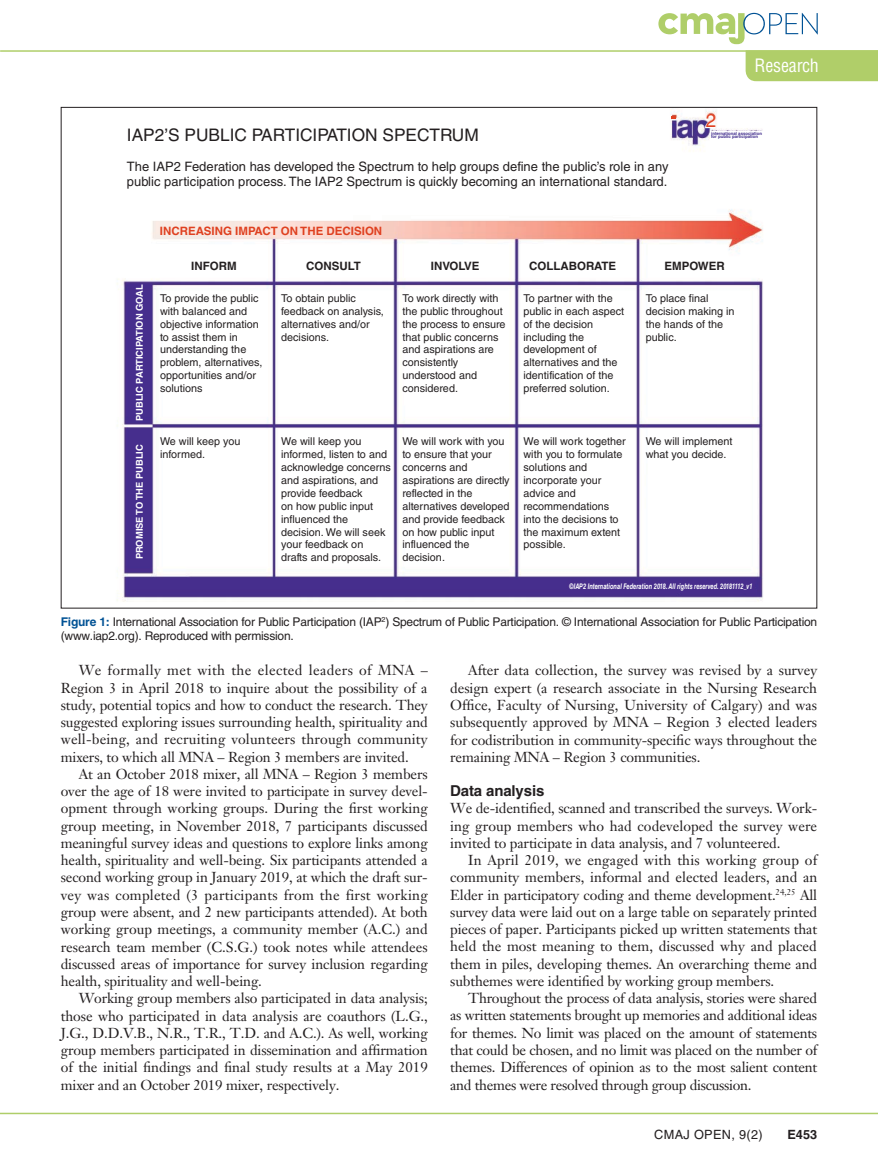
<style>
.page{position:relative;width:878px;height:1175px;background:#fff}
.page>*{position:absolute;margin:0;border:0;box-sizing:border-box;transform-origin:0 0}
.t1{font:18.75px "Helvetica LT Std";color:#df4020}
.t2{font:condensed 18px "Helvetica LT Std";letter-spacing:-.01em;color:#fff}
.t3{font:17.25px "Helvetica LT Std";color:#231f20}
.t4{font:700 15px "Helvetica LT Std";letter-spacing:-.01em;color:#231f20}
.t5{font:14.25px/17.2px "Janson Text LT Std";letter-spacing:-.01em;color:#231f20;text-align:justify}
.t6{font:12.9px/15.6px "Helvetica LT Std";color:#231f20}
.t7{font:12.75px "Helvetica LT Std";letter-spacing:.025em;color:#231f20}
.t8{font:700 12.75px "Helvetica LT Std";color:#231f20}
.t9{font:12px/14.2px "Helvetica LT Std";letter-spacing:-.02em;color:#231f20}
.t10{font:700 11.55px "Helvetica LT Std";color:#231f20}
.t11{font:700 11.55px "Helvetica LT Std";color:#df4020}
.t12{font:10.8px/12.9px "Helvetica LT Std";color:#231f20}
.t13{font:700 9.3px "Helvetica LT Std";color:#fff}
.t14{font:italic 700 7.65px "Helvetica LT Std";color:#fff;scale:.74 1}
.t15{font:700 4.35px/3.6px "Helvetica LT Std";color:#432f8e}
.s1{font-weight:700;color:#005295}
</style>
<div class="page">
<hr style="left:0;top:1112px;width:878px;height:2px;background:#afce69">
<svg style="left:658px;top:13px;width:159px;height:31px"></svg>
<hr style="left:0;top:50px;width:878px;height:2px;background:#afce69">
<div style="left:745px;top:50px;width:133px;height:31px;background:#b0ce69"></div>
<img style="left:117px;top:109px;width:646px;height:493px">
<div style="left:567px;top:581px;width:187px;height:11px;background:#472d8c"></div>
<div style="left:710px;top:131px;width:56px;height:9px;background:#fff"></div>
<svg style="left:704px;top:114px;width:11px;height:14px"></svg>
<p class="t3" style="left:127px;top:125px;width:353px">IAP2’S PUBLIC PARTICIPATION SPECTRUM</p>
<p class="t6" style="left:127px;top:158px;width:543px">The IAP2 Federation has developed the Spectrum to help groups define the public’s role in any public participation process. The IAP2 Spectrum is quickly becoming an international standard.</p>
<p class="t11" style="left:160px;top:224px;width:224px">INCREASING IMPACT ON THE DECISION</p>
<h1 class="t1" style="left:706px;top:110px;width:12px">2</h1>
<p class="t2" style="left:754px;top:54px;width:66px">Research</p>
<p class="t15" style="left:711px;top:131px;width:52px">international association for public participation</p>
<p class="t13" style="left:134px;top:421px;width:138px;rotate:-90deg">PUBLIC PARTICIPATION GOAL</p>
<p class="t13" style="left:134px;top:559px;width:117px;rotate:-90deg">PROMISE TO THE PUBLIC</p>
<p class="t10" style="left:191px;top:259px;width:47px">INFORM</p>
<p class="t10" style="left:306px;top:259px;width:56px">CONSULT</p>
<p class="t10" style="left:431px;top:259px;width:50px">INVOLVE</p>
<p class="t10" style="left:529px;top:259px;width:89px">COLLABORATE</p>
<p class="t10" style="left:664px;top:259px;width:62px">EMPOWER</p>
<p class="t12" style="left:160px;top:291px;width:104px">To provide the public with balanced and objective information to assist them in understanding the problem, alternatives, opportunities and/or solutions</p>
<p class="t12" style="left:281px;top:291px;width:104px">To obtain public feedback on analysis, alternatives and/or decisions.</p>
<p class="t12" style="left:402px;top:291px;width:105px">To work directly with the public throughout the process to ensure that public concerns and aspirations are consistently understood and considered.</p>
<p class="t12" style="left:523px;top:291px;width:102px">To partner with the public in each aspect of the decision including the development of alternatives and the identification of the preferred solution.</p>
<p class="t12" style="left:645px;top:291px;width:90px">To place final decision making in the hands of the public.</p>
<p class="t12" style="left:160px;top:434px;width:82px">We will keep you informed.</p>
<p class="t12" style="left:281px;top:434px;width:111px">We will keep you informed, listen to and acknowledge concerns and aspirations, and provide feedback<br>on how public input influenced the decision. We will seek your feedback on drafts and proposals.</p>
<p class="t12" style="left:402px;top:434px;width:109px">We will work with you to ensure that your concerns and aspirations are directly reflected in the alternatives developed and provide feedback on how public input influenced the decision.</p>
<p class="t12" style="left:523px;top:434px;width:104px">We will work together with you to formulate solutions and incorporate your advice and recommendations into the decisions to the maximum extent possible.</p>
<p class="t12" style="left:645px;top:434px;width:88px">We will implement what you decide.</p>
<p class="t14" style="left:569px;top:582px;width:249px">©IAP2 International Federation 2018. All rights reserved. 20181112_v1</p>
<p class="t9" style="left:61px;top:615px;width:758px"><span class="s1">Figure 1:</span> International Association for Public Participation (IAP<sup>2</sup>) Spectrum of Public Participation. © International Association for Public Participation (www.iap2.org). Reproduced with permission.</p>
<p class="t5" style="left:61px;top:661px;width:368px;text-indent:18px">We formally met with the elected leaders of MNA – Region 3 in April 2018 to inquire about the possibility of a study, potential topics and how to conduct the research. They suggested exploring issues surrounding health, spirituality and well-being, and recruiting volunteers through community mixers, to which all MNA – Region 3 members are invited.</p>
<p class="t5" style="left:61px;top:765px;width:368px;text-indent:18px">At an October 2018 mixer, all MNA – Region 3 members over the age of 18 were invited to participate in survey devel&shy;opment through working groups. During the first working group meeting, in November 2018, 7 participants discussed meaningful survey ideas and questions to explore links among health, spirituality and well-being. Six participants attended a second working group in January 2019, at which the draft sur&shy;vey was completed (3 participants from the first working group were absent, and 2 new participants attended). At both working group meetings, a community member (A.C.) and research team member (C.S.G.) took notes while attendees discussed areas of importance for survey inclusion regarding health, spirituality and well-being.</p>
<p class="t5" style="left:61px;top:989px;width:368px;text-indent:18px">Working group members also participated in data analysis; those who participated in data analysis are coauthors (L.G., J.G., D.D.V.B., N.R., T.R., T.D. and A.C.). As well, working group members participated in dissemination and affirmation of the initial findings and final study results at a May 2019 mixer and an October 2019 mixer, respectively.</p>
<p class="t5" style="left:450px;top:661px;width:368px;text-indent:18px">After data collection, the survey was revised by a survey design expert (a research associate in the Nursing Research Office, Faculty of Nursing, University of Calgary) and was subsequently approved by MNA – Region 3 elected leaders for codistribution in community-specific ways throughout the remaining MNA – Region 3 communities.</p>
<p class="t4" style="left:450px;top:781px;width:96px">Data analysis</p>
<p class="t5" style="left:450px;top:799px;width:368px">We de-identified, scanned and transcribed the surveys. Work&shy;ing group members who had codeveloped the survey were invited to participate in data analysis, and 7 volunteered.</p>
<p class="t5" style="left:450px;top:851px;width:368px;text-indent:18px">In April 2019, we engaged with this working group of community members, informal and elected leaders, and an Elder in participatory coding and theme development.<sup>24,25</sup> All survey data were laid out on a large table on separately printed pieces of paper. Participants picked up written statements that held the most meaning to them, discussed why and placed them in piles, developing themes. An overarching theme and subthemes were identified by working group members.</p>
<p class="t5" style="left:450px;top:989px;width:368px;text-indent:18px">Throughout the process of data analysis, stories were shared as written statements brought up memories and additional ideas for themes. No limit was placed on the amount of statements that could be chosen, and no limit was placed on the number of themes. Differences of opinion as to the most salient content and themes were resolved through group discussion.</p>
<p class="t7" style="left:654px;top:1127px;width:110px">CMAJ OPEN, 9(2)</p>
<p class="t8" style="left:787px;top:1126px;width:31px">E453</p>
</div>
